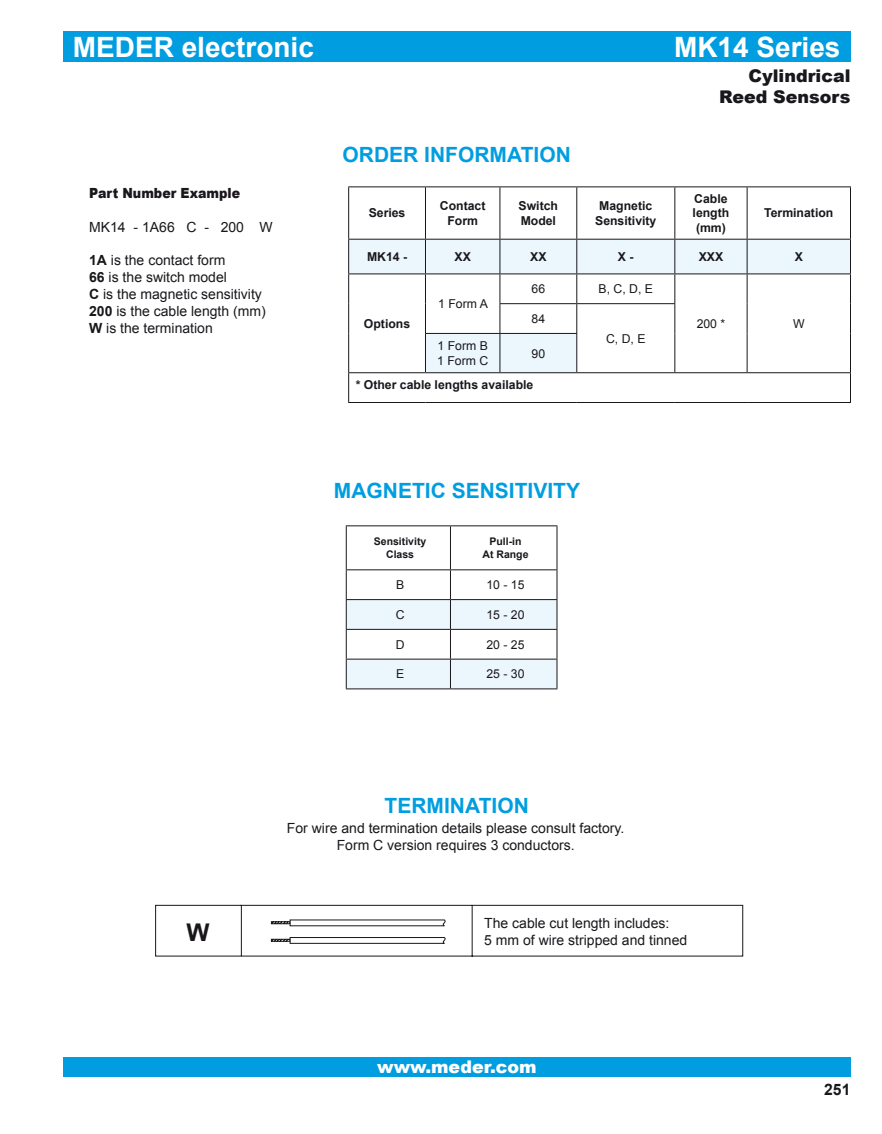
<style>
.page{position:relative;width:882px;height:1134px;background:#fff}
.page>*{position:absolute;margin:0;border:0;box-sizing:border-box;transform-origin:0 0}
.t1{font:700 28px "Arial";color:#fff}
.t2{font:700 24.5px "Arial";color:#1a171c}
.t3{font:700 21px "Arial";color:#009ee0}
.t4{font:900 17.5px/21px "Arial";color:#1a171c;text-align:right}
.t5{font:900 17.5px "Arial";color:#fff}
.t6{font:700 15.75px "Arial";color:#1a171c}
.t7{font:14px/16.8px "Arial";color:#1a171c}
.t8{font:900 14px "Arial";color:#1a171c;scale:.9 1}
.t9{font:700 12.25px/14.7px "Arial";color:#1a171c;text-align:center}
.t10{font:12.25px/14.7px "Arial";color:#1a171c}
.t11{font:700 10.5px/13.1px "Arial";color:#1a171c;text-align:center}
.s1{font-weight:700}
</style>
<div class="page">
<div style="left:63px;top:1057px;width:787px;height:19px;background:#009ee0"></div>
<div style="left:63px;top:32px;width:787px;height:30px;background:#009ee0"></div>
<hr style="left:346px;top:525px;width:104px;height:1px;background:#1a171c">
<hr style="left:346px;top:526px;width:1px;height:43px;background:#1a171c">
<hr style="left:450px;top:525px;width:107px;height:1px;background:#1a171c">
<hr style="left:450px;top:526px;width:1px;height:43px;background:#1a171c">
<hr style="left:557px;top:526px;width:1px;height:43px;background:#1a171c">
<hr style="left:346px;top:569px;width:104px;height:1px;background:#1a171c">
<hr style="left:450px;top:569px;width:107px;height:1px;background:#1a171c">
<svg style="left:346px;top:570px;width:212px;height:119px"></svg>
<hr style="left:346px;top:688px;width:104px;height:1px;background:#1a171c">
<hr style="left:450px;top:688px;width:107px;height:1px;background:#1a171c">
<svg style="left:349px;top:240px;width:501px;height:132px"></svg>
<hr style="left:348px;top:186px;width:77px;height:1px;background:#1a171c">
<hr style="left:348px;top:187px;width:1px;height:52px;background:#1a171c">
<hr style="left:425px;top:186px;width:75px;height:1px;background:#1a171c">
<hr style="left:425px;top:187px;width:1px;height:52px;background:#1a171c">
<hr style="left:500px;top:186px;width:77px;height:1px;background:#1a171c">
<hr style="left:500px;top:187px;width:1px;height:52px;background:#1a171c">
<hr style="left:577px;top:186px;width:98px;height:1px;background:#1a171c">
<hr style="left:576px;top:187px;width:1px;height:52px;background:#1a171c">
<hr style="left:675px;top:186px;width:72px;height:1px;background:#1a171c">
<hr style="left:674px;top:187px;width:1px;height:52px;background:#1a171c">
<hr style="left:747px;top:186px;width:104px;height:1px;background:#1a171c">
<hr style="left:747px;top:187px;width:1px;height:52px;background:#1a171c">
<hr style="left:850px;top:187px;width:1px;height:52px;background:#1a171c">
<hr style="left:348px;top:239px;width:77px;height:1px;background:#1a171c">
<hr style="left:348px;top:240px;width:1px;height:33px;background:#1a171c">
<hr style="left:425px;top:239px;width:75px;height:1px;background:#1a171c">
<hr style="left:425px;top:240px;width:1px;height:33px;background:#1a171c">
<hr style="left:500px;top:239px;width:77px;height:1px;background:#1a171c">
<hr style="left:500px;top:240px;width:1px;height:33px;background:#1a171c">
<hr style="left:577px;top:239px;width:98px;height:1px;background:#1a171c">
<hr style="left:576px;top:240px;width:1px;height:33px;background:#1a171c">
<hr style="left:675px;top:239px;width:72px;height:1px;background:#1a171c">
<hr style="left:674px;top:240px;width:1px;height:33px;background:#1a171c">
<hr style="left:747px;top:239px;width:104px;height:1px;background:#1a171c">
<hr style="left:747px;top:240px;width:1px;height:33px;background:#1a171c">
<hr style="left:850px;top:240px;width:1px;height:33px;background:#1a171c">
<hr style="left:348px;top:273px;width:77px;height:1px;background:#1a171c">
<hr style="left:348px;top:274px;width:1px;height:30px;background:#1a171c">
<hr style="left:425px;top:273px;width:75px;height:1px;background:#1a171c">
<hr style="left:425px;top:274px;width:1px;height:30px;background:#1a171c">
<hr style="left:500px;top:273px;width:77px;height:1px;background:#1a171c">
<hr style="left:577px;top:273px;width:98px;height:1px;background:#1a171c">
<hr style="left:675px;top:273px;width:72px;height:1px;background:#1a171c">
<hr style="left:747px;top:273px;width:104px;height:1px;background:#1a171c">
<hr style="left:747px;top:274px;width:1px;height:30px;background:#1a171c">
<hr style="left:850px;top:274px;width:1px;height:30px;background:#1a171c">
<svg style="left:348px;top:304px;width:1px;height:29px"></svg>
<svg style="left:425px;top:304px;width:1px;height:29px"></svg>
<hr style="left:500px;top:303px;width:77px;height:1px;background:#1a171c">
<svg style="left:500px;top:274px;width:1px;height:59px"></svg>
<hr style="left:577px;top:303px;width:98px;height:1px;background:#1a171c">
<svg style="left:576px;top:274px;width:1px;height:59px"></svg>
<svg style="left:674px;top:274px;width:1px;height:59px"></svg>
<svg style="left:747px;top:304px;width:1px;height:29px"></svg>
<svg style="left:850px;top:304px;width:1px;height:29px"></svg>
<hr style="left:348px;top:333px;width:1px;height:39px;background:#1a171c">
<hr style="left:425px;top:333px;width:75px;height:1px;background:#1a171c">
<hr style="left:425px;top:334px;width:1px;height:38px;background:#1a171c">
<hr style="left:500px;top:333px;width:77px;height:1px;background:#1a171c">
<hr style="left:500px;top:334px;width:1px;height:38px;background:#1a171c">
<hr style="left:576px;top:334px;width:1px;height:38px;background:#1a171c">
<hr style="left:674px;top:333px;width:1px;height:39px;background:#1a171c">
<hr style="left:747px;top:333px;width:1px;height:39px;background:#1a171c">
<hr style="left:850px;top:333px;width:1px;height:39px;background:#1a171c">
<hr style="left:348px;top:372px;width:77px;height:1px;background:#1a171c">
<svg style="left:348px;top:373px;width:1px;height:29px"></svg>
<hr style="left:425px;top:372px;width:75px;height:1px;background:#1a171c">
<hr style="left:500px;top:372px;width:77px;height:1px;background:#1a171c">
<hr style="left:577px;top:372px;width:98px;height:1px;background:#1a171c">
<hr style="left:675px;top:372px;width:72px;height:1px;background:#1a171c">
<hr style="left:747px;top:372px;width:104px;height:1px;background:#1a171c">
<svg style="left:850px;top:373px;width:1px;height:29px"></svg>
<hr style="left:348px;top:402px;width:77px;height:1px;background:#1a171c">
<hr style="left:425px;top:402px;width:75px;height:1px;background:#1a171c">
<hr style="left:500px;top:402px;width:77px;height:1px;background:#1a171c">
<hr style="left:577px;top:402px;width:98px;height:1px;background:#1a171c">
<hr style="left:675px;top:402px;width:72px;height:1px;background:#1a171c">
<hr style="left:747px;top:402px;width:104px;height:1px;background:#1a171c">
<svg style="left:155px;top:905px;width:588px;height:52px"></svg>
<h1 class="t1" style="left:73px;top:31px;width:243px">MEDER electronic</h1>
<h1 class="t1" style="left:674px;top:31px;width:168px">MK14 Series</h1>
<p class="t8" style="left:89px;top:186px;width:169px">Part Number Example</p>
<p class="t7" style="left:89px;top:219px;width:185px">MK14 - 1A66 C - 200 W</p>
<p class="t7" style="left:89px;top:252px;width:178px"><span class="s1">1A</span> is the contact form<br><span class="s1">66</span> is the switch model<br><span class="s1">C</span> is the magnetic sensitivity<br><span class="s1">200</span> is the cable length (mm)<br><span class="s1">W</span> is the termination</p>
<h3 class="t3" style="left:343px;top:143px;width:230px">ORDER INFORMATION</h3>
<p class="t4" style="left:719px;top:65px;width:133px">Cylindrical<br>Reed Sensors</p>
<p class="t9" style="left:369px;top:206px;width:38px">Series</p>
<p class="t9" style="left:440px;top:198px;width:47px">Contact<br>Form</p>
<p class="t9" style="left:519px;top:198px;width:41px;text-align:left">Switch<br>Model</p>
<p class="t9" style="left:595px;top:198px;width:63px">Magnetic<br>Sensitivity</p>
<p class="t9" style="left:693px;top:191px;width:38px;text-align:left">Cable length (mm)</p>
<p class="t9" style="left:764px;top:206px;width:71px">Termination</p>
<p class="t9" style="left:367px;top:249px;width:42px">MK14 -</p>
<p class="t9" style="left:455px;top:249px;width:18px">XX</p>
<p class="t9" style="left:530px;top:249px;width:18px">XX</p>
<p class="t9" style="left:618px;top:249px;width:17px">X -</p>
<p class="t9" style="left:699px;top:249px;width:26px">XXX</p>
<p class="t9" style="left:795px;top:249px;width:10px">X</p>
<p class="t9" style="left:364px;top:316px;width:48px">Options</p>
<p class="t10" style="left:438px;top:296px;width:51px">1 Form A</p>
<p class="t10" style="left:532px;top:282px;width:15px">66</p>
<p class="t10" style="left:599px;top:282px;width:56px">B, C, D, E</p>
<p class="t10" style="left:532px;top:311px;width:15px">84</p>
<p class="t10" style="left:437px;top:339px;width:53px">1 Form B<br>1 Form C</p>
<p class="t10" style="left:532px;top:346px;width:15px">90</p>
<p class="t9" style="left:356px;top:377px;width:179px">* Other cable lengths available</p>
<p class="t10" style="left:606px;top:331px;width:41px">C, D, E</p>
<h3 class="t3" style="left:334px;top:479px;width:248px">MAGNETIC SENSITIVITY</h3>
<p class="t11" style="left:374px;top:535px;width:54px">Sensitivity<br>Class</p>
<p class="t11" style="left:482px;top:535px;width:48px">Pull-in<br>At Range</p>
<p class="t10" style="left:396px;top:578px;width:10px">B</p>
<p class="t10" style="left:486px;top:578px;width:40px">10 - 15</p>
<p class="t10" style="left:396px;top:607px;width:10px">C</p>
<p class="t10" style="left:486px;top:607px;width:40px">15 - 20</p>
<p class="t10" style="left:396px;top:637px;width:10px">D</p>
<p class="t10" style="left:486px;top:637px;width:40px">20 - 25</p>
<p class="t10" style="left:396px;top:667px;width:10px">E</p>
<p class="t10" style="left:486px;top:667px;width:40px">25 - 30</p>
<p class="t10" style="left:697px;top:316px;width:30px">200 *</p>
<p class="t10" style="left:793px;top:316px;width:13px">W</p>
<h3 class="t3" style="left:385px;top:794px;width:146px">TERMINATION</h3>
<p class="t7" style="left:287px;top:820px;width:339px;text-align:center">For wire and termination details please consult factory.<br>Form C version requires 3 conductors.</p>
<h2 class="t2" style="left:186px;top:918px;width:25px">W</h2>
<p class="t7" style="left:484px;top:915px;width:205px">The cable cut length includes:<br>5 mm of wire stripped and tinned</p>
<p class="t5" style="left:377px;top:1057px;width:161px">www.meder.com</p>
<p class="t6" style="left:824px;top:1081px;width:28px">251</p>
</div>
